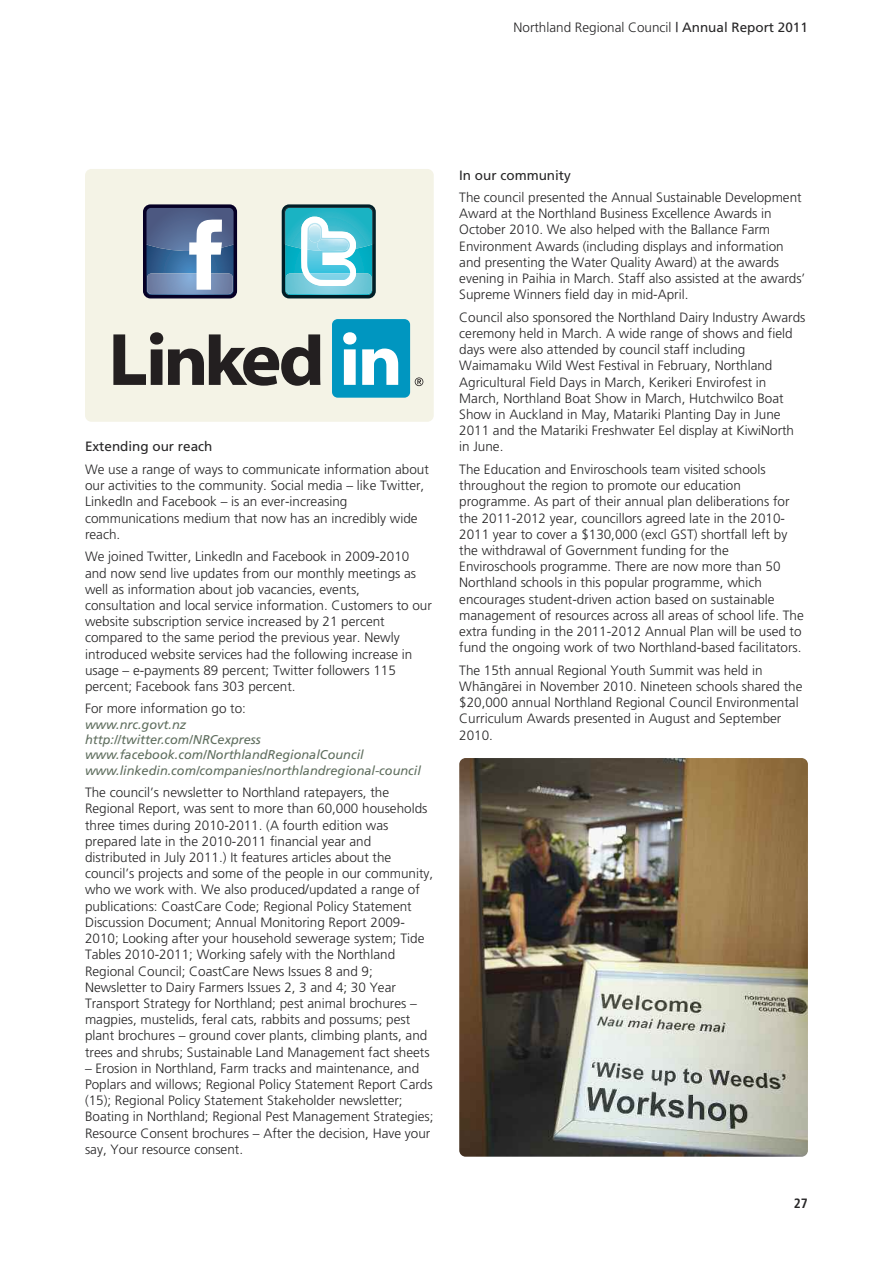
<style>
.page{position:relative;width:893px;height:1263px;background:#fff}
.page>*{position:absolute;margin:0;border:0;box-sizing:border-box;transform-origin:0 0}
.t1{font:300 13.5px/16.2px "Frutiger Maori";color:#272627}
.t2{font:13.5px "Frutiger Maori";color:#272627}
.t3{font:700 condensed 13.5px "Frutiger Maori";color:#272627}
.t4{font:italic 12.75px/15.3px "Frutiger";color:#606f5f}
.s1{font-weight:400}
</style>
<div class="page">
<div style="left:85px;top:169px;width:349px;height:253px;background:#f4f3e6;border-radius:6px"></div>
<div style="left:332px;top:319px;width:78px;height:79px;background:#0096c0;border-radius:6px"></div>
<svg style="left:113px;top:332px;width:207px;height:54px"></svg>
<svg style="left:343px;top:332px;width:13px;height:53px"></svg>
<svg style="left:362px;top:349px;width:36px;height:36px"></svg>
<svg style="left:415px;top:377px;width:8px;height:9px"></svg>
<svg style="left:282px;top:204px;width:94px;height:94px"></svg>
<svg style="left:143px;top:204px;width:94px;height:94px"></svg>
<img style="left:459px;top:758px;width:349px;height:399px;border-radius:6px">
<p class="t1" style="left:513px;top:20px;width:296px">Northland Regional Council <span class="s1">| Annual Report 2011</span></p>
<p class="t2" style="left:85px;top:441px;width:129px">Extending our reach</p>
<p class="t1" style="left:85px;top:462px;width:345px">We use a range of ways to communicate information about our activities to the community. Social media – like Twitter, LinkedIn and Facebook – is an ever-increasing communications medium that now has an incredibly wide reach.</p>
<p class="t1" style="left:85px;top:549px;width:348px">We joined Twitter, LinkedIn and Facebook in 2009-2010 and now send live updates from our monthly meetings as well as information about job vacancies, events, consultation and local service information. Customers to our website subscription service increased by 21 percent compared to the same period the previous year. Newly introduced website services had the following increase in usage – e-payments 89 percent; Twitter followers 115 percent; Facebook fans 303 percent.</p>
<p class="t1" style="left:85px;top:702px;width:162px">For more information go to:</p>
<p class="t4" style="left:85px;top:718px;width:337px">www.nrc.govt.nz<br>http://twitter.com/NRCexpress www.facebook.com/NorthlandRegionalCouncil www.linkedin.com/companies/northlandregional-council</p>
<p class="t1" style="left:85px;top:785px;width:350px">The council’s newsletter to Northland ratepayers, the Regional Report, was sent to more than 60,000 households three times during 2010-2011. (A fourth edition was prepared late in the 2010-2011 financial year and distributed in July 2011.) It features articles about the council’s projects and some of the people in our community, who we work with. We also produced/updated a range of publications: CoastCare Code; Regional Policy Statement Discussion Document; Annual Monitoring Report 2009- 2010; Looking after your household sewerage system; Tide Tables 2010-2011; Working safely with the Northland Regional Council; CoastCare News Issues 8 and 9; Newsletter to Dairy Farmers Issues 2, 3 and 4; 30 Year Transport Strategy for Northland; pest animal brochures – magpies, mustelids, feral cats, rabbits and possums; pest plant brochures – ground cover plants, climbing plants, and trees and shrubs; Sustainable Land Management fact sheets</p>
<p class="t1" style="left:85px;top:1061px;width:350px">– Erosion in Northland, Farm tracks and maintenance, and Poplars and willows; Regional Policy Statement Report Cards (15); Regional Policy Statement Stakeholder newsletter; Boating in Northland; Regional Pest Management Strategies; Resource Consent brochures – After the decision, Have your say, Your resource consent.</p>
<p class="t2" style="left:459px;top:169px;width:113px">In our community</p>
<p class="t1" style="left:459px;top:190px;width:348px">The council presented the Annual Sustainable Development Award at the Northland Business Excellence Awards in October 2010. We also helped with the Ballance Farm Environment Awards (including displays and information and presenting the Water Quality Award) at the awards evening in Paihia in March. Staff also assisted at the awards’ Supreme Winners field day in mid-April.</p>
<p class="t1" style="left:459px;top:310px;width:348px">Council also sponsored the Northland Dairy Industry Awards ceremony held in March. A wide range of shows and field days were also attended by council staff including Waimamaku Wild West Festival in February, Northland Agricultural Field Days in March, Kerikeri Envirofest in March, Northland Boat Show in March, Hutchwilco Boat Show in Auckland in May, Matariki Planting Day in June 2011 and the Matariki Freshwater Eel display at KiwiNorth in June.</p>
<p class="t1" style="left:459px;top:462px;width:346px">The Education and Enviroschools team visited schools throughout the region to promote our education programme. As part of their annual plan deliberations for the 2011-2012 year, councillors agreed late in the 2010- 2011 year to cover a $130,000 (excl GST) shortfall left by the withdrawal of Government funding for the Enviroschools programme. There are now more than 50<br>Northland schools in this popular programme, which encourages student-driven action based on sustainable management of resources across all areas of school life. The extra funding in the 2011-2012 Annual Plan will be used to fund the ongoing work of two Northland-based facilitators.</p>
<p class="t1" style="left:459px;top:663px;width:345px">The 15th annual Regional Youth Summit was held in Whängärei in November 2010. Nineteen schools shared the $20,000 annual Northland Regional Council Environmental Curriculum Awards presented in August and September 2010.</p>
<p class="t3" style="left:794px;top:1198px;width:16px">27</p>
</div>
